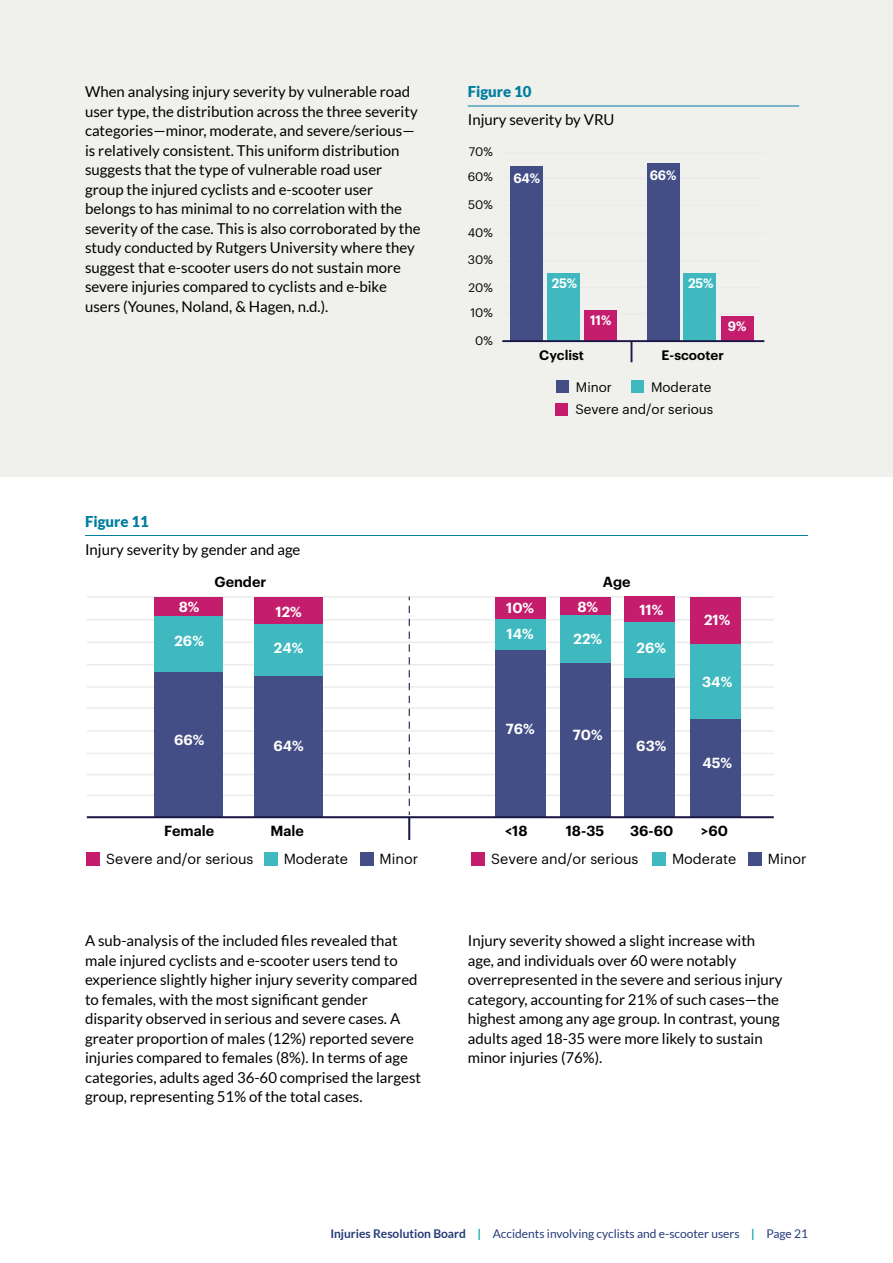
<style>
.page{position:relative;width:893px;height:1263px;background:#fff}
.page>*{position:absolute;margin:0;border:0;box-sizing:border-box;transform-origin:0 0}
.piab_bodt_10{font:15px/19.5px "Lato";color:#000}
.bold_text_table_no{font:15px "Lato";color:#000}
.table_number_underline{font:900 15px "Lato";color:#007d9f}
.t1{font:14.25px "Graphik";color:#000}
.t2{font:600 14.25px/25.3px "Graphik";color:#fff}
.t3{font:600 14.25px "Graphik";color:#000}
.t4{font:13.35px "Graphik";color:#000}
.t5{font:600 13.35px "Graphik";letter-spacing:-.01em;color:#fff;scale:.95 1}
.t6{font:600 13.35px "Graphik";color:#000}
.t7{font:12.15px/25.5px "Graphik";color:#000}
.t8{font:12px "Lato";color:#243b78}
.s1{font-weight:700}
.s2{font-weight:700;color:#00a4a8}
</style>
<div class="page">
<div style="left:0;top:0;width:893px;height:476px;background:#f0f0ed"></div>
<svg style="left:631px;top:342px;width:1px;height:20px"></svg>
<div style="left:555px;top:403px;width:13px;height:13px;background:#c51d6d"></div>
<div style="left:631px;top:380px;width:13px;height:13px;background:#3fb9bf"></div>
<div style="left:556px;top:380px;width:13px;height:13px;background:#444e86"></div>
<hr style="left:502px;top:313px;width:262px;height:1px;background:#ebebec">
<hr style="left:502px;top:287px;width:262px;height:1px;background:#ebebec">
<hr style="left:502px;top:261px;width:262px;height:1px;background:#ebebec">
<hr style="left:502px;top:233px;width:262px;height:1px;background:#ebebec">
<hr style="left:502px;top:205px;width:262px;height:1px;background:#ebebec">
<hr style="left:502px;top:177px;width:262px;height:2px;background:#ebebec">
<hr style="left:502px;top:152px;width:262px;height:1px;background:#ebebec">
<div style="left:510px;top:166px;width:33px;height:175px;background:#444e86"></div>
<div style="left:547px;top:274px;width:33px;height:67px;background:#3fb9bf"></div>
<div style="left:584px;top:310px;width:33px;height:31px;background:#c51d6d"></div>
<div style="left:647px;top:163px;width:32px;height:178px;background:#444e86"></div>
<div style="left:683px;top:274px;width:33px;height:67px;background:#3fb9bf"></div>
<div style="left:721px;top:316px;width:32px;height:25px;background:#c51d6d"></div>
<hr style="left:502px;top:340px;width:262px;height:2px;background:#191746">
<hr style="left:468px;top:106px;width:331px;height:1px;background:#007d9f">
<hr style="left:85px;top:535px;width:723px;height:1px;background:#007d9f">
<div style="left:86px;top:852px;width:14px;height:14px;background:#c51d6d"></div>
<div style="left:264px;top:852px;width:13px;height:14px;background:#3fb9bf"></div>
<div style="left:360px;top:852px;width:13px;height:14px;background:#444e86"></div>
<div style="left:472px;top:852px;width:13px;height:14px;background:#c51d6d"></div>
<div style="left:652px;top:852px;width:14px;height:14px;background:#3fb9bf"></div>
<div style="left:748px;top:852px;width:14px;height:14px;background:#444e86"></div>
<hr style="left:87px;top:794px;width:687px;height:2px;background:#ebebec">
<hr style="left:87px;top:774px;width:687px;height:1px;background:#ebebec">
<hr style="left:87px;top:753px;width:687px;height:1px;background:#ebebec">
<hr style="left:87px;top:730px;width:687px;height:2px;background:#ebebec">
<hr style="left:87px;top:707px;width:687px;height:2px;background:#ebebec">
<hr style="left:87px;top:686px;width:687px;height:2px;background:#ebebec">
<hr style="left:87px;top:664px;width:687px;height:1px;background:#ebebec">
<hr style="left:87px;top:641px;width:687px;height:2px;background:#ebebec">
<hr style="left:87px;top:619px;width:687px;height:1px;background:#ebebec">
<hr style="left:87px;top:596px;width:687px;height:2px;background:#ebebec">
<div style="left:154px;top:672px;width:69px;height:145px;background:#444e86"></div>
<div style="left:154px;top:615px;width:69px;height:57px;background:#3fb9bf"></div>
<div style="left:154px;top:597px;width:69px;height:18px;background:#c51d6d"></div>
<div style="left:254px;top:676px;width:69px;height:141px;background:#444e86"></div>
<div style="left:254px;top:623px;width:69px;height:53px;background:#3fb9bf"></div>
<div style="left:254px;top:597px;width:69px;height:26px;background:#c51d6d"></div>
<div style="left:495px;top:650px;width:51px;height:167px;background:#444e86"></div>
<div style="left:495px;top:619px;width:51px;height:31px;background:#3fb9bf"></div>
<div style="left:495px;top:597px;width:51px;height:22px;background:#c51d6d"></div>
<div style="left:560px;top:663px;width:51px;height:154px;background:#444e86"></div>
<div style="left:560px;top:615px;width:51px;height:48px;background:#3fb9bf"></div>
<div style="left:560px;top:597px;width:51px;height:18px;background:#c51d6d"></div>
<div style="left:624px;top:678px;width:51px;height:139px;background:#444e86"></div>
<div style="left:624px;top:622px;width:51px;height:56px;background:#3fb9bf"></div>
<div style="left:624px;top:597px;width:51px;height:25px;background:#c51d6d"></div>
<div style="left:690px;top:719px;width:51px;height:98px;background:#444e86"></div>
<div style="left:690px;top:644px;width:51px;height:75px;background:#3fb9bf"></div>
<div style="left:690px;top:597px;width:51px;height:47px;background:#c51d6d"></div>
<hr style="left:87px;top:816px;width:687px;height:2px;background:#191746">
<hr style="left:408px;top:817px;width:2px;height:23px;background:#191746">
<svg style="left:409px;top:606px;width:1px;height:209px"></svg>
<p class="piab_bodt_10" style="left:85px;top:82px;width:337px">When analysing injury severity by vulnerable road user type, the distribution across the three severity categories—minor, moderate, and severe/serious— is relatively consistent. This uniform distribution suggests that the type of vulnerable road user group the injured cyclists and e-scooter user belongs to has minimal to no correlation with the severity of the case. This is also corroborated by the study conducted by Rutgers University where they suggest that e-scooter users do not sustain more severe injuries compared to cyclists and e-bike users (Younes, Noland, &amp; Hagen, n.d.).</p>
<p class="table_number_underline" style="left:468px;top:83px;width:65px">Figure 10</p>
<p class="bold_text_table_no" style="left:468px;top:111px;width:148px">Injury severity by VRU</p>
<p class="t7" style="left:469px;top:138px;width:26px">70%</p>
<p class="t7" style="left:468px;top:163px;width:27px">60%</p>
<p class="t7" style="left:468px;top:191px;width:26px">50%</p>
<p class="t7" style="left:468px;top:218px;width:27px">40%</p>
<p class="t7" style="left:468px;top:246px;width:26px">30%</p>
<p class="t7" style="left:469px;top:273px;width:26px">20%<br>10%</p>
<p class="t7" style="left:475px;top:326px;width:19px">0%</p>
<p class="t5" style="left:513px;top:168px;width:30px">64%</p>
<p class="t5" style="left:552px;top:273px;width:28px">25%</p>
<p class="t5" style="left:590px;top:310px;width:24px">11%</p>
<p class="t5" style="left:650px;top:165px;width:30px">66%</p>
<p class="t5" style="left:688px;top:273px;width:28px">25%</p>
<p class="t5" style="left:728px;top:316px;width:21px">9%</p>
<p class="t6" style="left:539px;top:345px;width:46px">Cyclist</p>
<p class="t6" style="left:662px;top:345px;width:64px">E-scooter</p>
<p class="t4" style="left:576px;top:377px;width:38px">Minor</p>
<p class="t4" style="left:651px;top:377px;width:62px">Moderate</p>
<p class="t4" style="left:575px;top:399px;width:139px">Severe and/or serious</p>
<p class="table_number_underline" style="left:85px;top:512px;width:65px">Figure 11</p>
<p class="bold_text_table_no" style="left:85px;top:541px;width:217px">Injury severity by gender and age</p>
<p class="t3" style="left:215px;top:571px;width:53px">Gender</p>
<p class="t3" style="left:603px;top:571px;width:29px">Age</p>
<p class="t2" style="left:179px;top:592px;width:22px">8%</p>
<p class="t2" style="left:174px;top:627px;width:31px">26%</p>
<p class="t2" style="left:174px;top:726px;width:32px">66%</p>
<p class="t2" style="left:276px;top:598px;width:28px">12%</p>
<p class="t2" style="left:506px;top:594px;width:29px">10%<br>14%</p>
<p class="t2" style="left:274px;top:634px;width:31px">24%</p>
<p class="t2" style="left:274px;top:732px;width:32px">64%</p>
<p class="t2" style="left:506px;top:714px;width:30px">76%</p>
<p class="t2" style="left:577px;top:593px;width:22px">8%</p>
<p class="t2" style="left:573px;top:624px;width:30px">22%</p>
<p class="t2" style="left:573px;top:721px;width:31px">70%</p>
<p class="t2" style="left:639px;top:596px;width:25px">11%</p>
<p class="t2" style="left:637px;top:634px;width:31px">26%</p>
<p class="t2" style="left:636px;top:732px;width:32px">63%</p>
<p class="t2" style="left:704px;top:606px;width:28px">21%</p>
<p class="t2" style="left:702px;top:668px;width:32px">34%</p>
<p class="t2" style="left:702px;top:749px;width:31px">45%</p>
<p class="t3" style="left:164px;top:820px;width:52px">Female</p>
<p class="t3" style="left:270px;top:820px;width:35px">Male</p>
<p class="t3" style="left:505px;top:820px;width:24px">&lt;18</p>
<p class="t3" style="left:566px;top:820px;width:40px">18-35</p>
<p class="t3" style="left:630px;top:820px;width:45px">36-60</p>
<p class="t3" style="left:701px;top:820px;width:28px">&gt;60</p>
<p class="t1" style="left:106px;top:848px;width:149px">Severe and/or serious</p>
<p class="t1" style="left:284px;top:848px;width:66px">Moderate</p>
<p class="t1" style="left:380px;top:848px;width:40px">Minor</p>
<p class="t1" style="left:491px;top:848px;width:149px">Severe and/or serious</p>
<p class="t1" style="left:672px;top:848px;width:66px">Moderate</p>
<p class="t1" style="left:768px;top:848px;width:40px">Minor</p>
<p class="piab_bodt_10" style="left:85px;top:931px;width:338px">A sub-analysis of the included files revealed that male injured cyclists and e-scooter users tend to experience slightly higher injury severity compared to females, with the most significant gender disparity observed in serious and severe cases. A greater proportion of males (12%) reported severe injuries compared to females (8%). In terms of age categories, adults aged 36-60 comprised the largest group, representing 51% of the total cases.</p>
<p class="piab_bodt_10" style="left:468px;top:931px;width:316px">Injury severity showed a slight increase with age, and individuals over 60 were notably overrepresented in the severe and serious injury category, accounting for 21% of such cases—the highest among any age group. In contrast, young adults aged 18-35 were more likely to sustain minor injuries (76%).</p>
<p class="t8" style="left:330px;top:1226px;width:479px"><span class="s1">Injuries Resolution Board</span> <span class="s2">|</span> Accidents involving cyclists and e-scooter users <span class="s2">|</span> Page 21</p>
</div>
